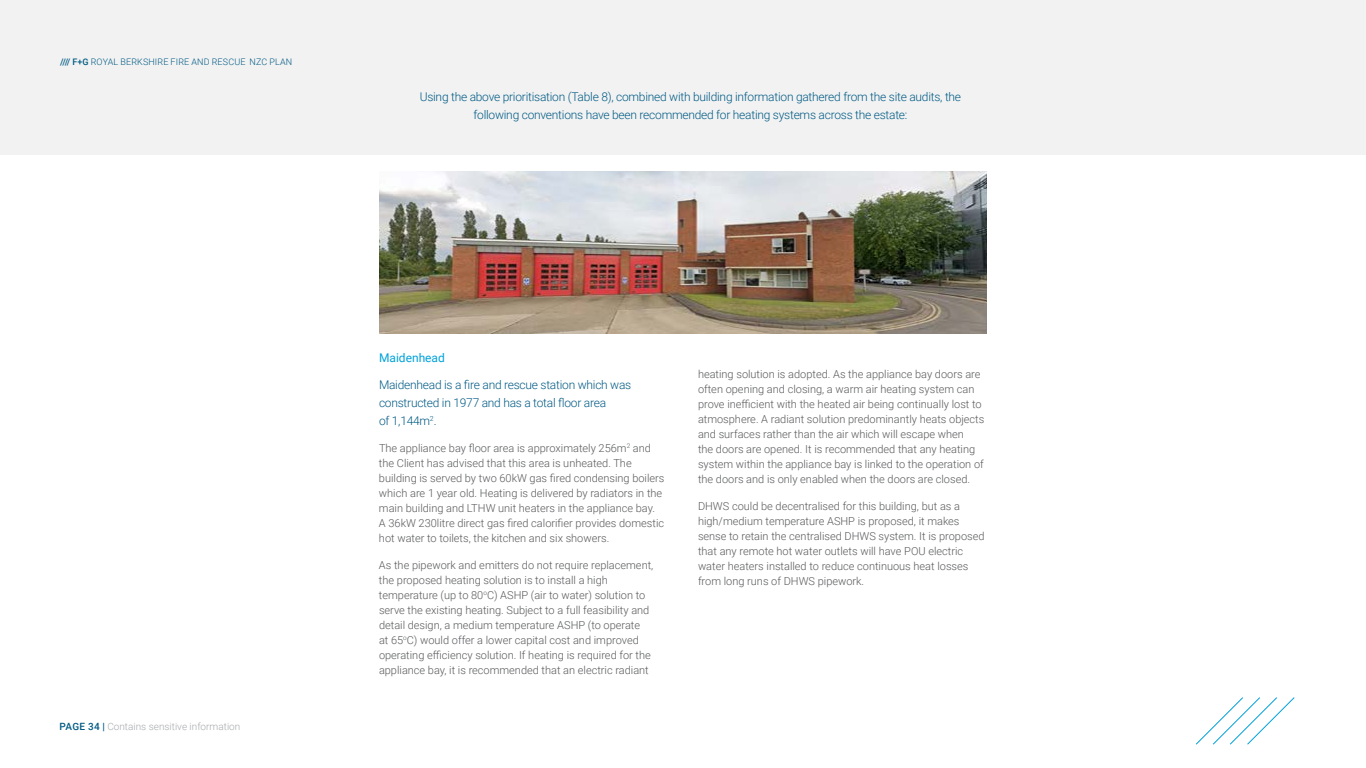
<style>
.page{position:relative;width:1366px;height:768px;background:#fff}
.page>*{position:absolute;margin:0;border:0;box-sizing:border-box;transform-origin:0 0}
.t1{font:300 12px/18px "Roboto";letter-spacing:-.02em;color:#005a84}
.t2{font:12px "Roboto";color:#00a2db}
.t3{font:300 11px/15px "Roboto";color:#58595b}
.t4{font:300 10px "Roboto";color:#a7a9ac}
.t5{font:300 9px "Roboto";letter-spacing:.015em;color:#005a84}
.s1{font-weight:500}
.s2{font-weight:500;color:#005a84}
</style>
<div class="page">
<img style="left:379px;top:172px;width:608px;height:162px">
<div style="left:0;top:0;width:1366px;height:154px;background:#f2f2f2"></div>
<svg style="left:1196px;top:697px;width:98px;height:47px"></svg>
<p class="t5" style="left:60px;top:55px;width:234px"><span class="s1">//// F+G</span> ROYAL BERKSHIRE FIRE AND RESCUE NZC PLAN</p>
<p class="t1" style="left:420px;top:87px;width:543px;text-align:center">Using the above prioritisation (Table 8), combined with building information gathered from the site audits, the following conventions have been recommended for heating systems across the estate:</p>
<p class="t4" style="left:60px;top:720px;width:182px"><span class="s2">PAGE 34 |</span> Contains sensitive information</p>
<p class="t2" style="left:379px;top:349px;width:67px">Maidenhead</p>
<p class="t1" style="left:379px;top:375px;width:254px">Maidenhead is a fire and rescue station which was constructed in 1977 and has a total floor area<br>of 1,144m<sup>2</sup>.</p>
<p class="t3" style="left:379px;top:440px;width:287px">The appliance bay floor area is approximately 256m<sup>2</sup> and the Client has advised that this area is unheated. The building is served by two 60kW gas fired condensing boilers which are 1 year old. Heating is delivered by radiators in the main building and LTHW unit heaters in the appliance bay.<br>A 36kW 230litre direct gas fired calorifier provides domestic hot water to toilets, the kitchen and six showers.</p>
<p class="t3" style="left:379px;top:557px;width:276px">As the pipework and emitters do not require replacement, the proposed heating solution is to install a high temperature (up to 80<sup>o</sup>C) ASHP (air to water) solution to serve the existing heating. Subject to a full feasibility and detail design, a medium temperature ASHP (to operate<br>at 65<sup>o</sup>C) would offer a lower capital cost and improved operating efficiency solution. If heating is required for the appliance bay, it is recommended that an electric radiant</p>
<p class="t3" style="left:698px;top:366px;width:288px">heating solution is adopted. As the appliance bay doors are often opening and closing, a warm air heating system can prove inefficient with the heated air being continually lost to atmosphere. A radiant solution predominantly heats objects and surfaces rather than the air which will escape when<br>the doors are opened. It is recommended that any heating system within the appliance bay is linked to the operation of the doors and is only enabled when the doors are closed.</p>
<p class="t3" style="left:698px;top:498px;width:288px">DHWS could be decentralised for this building, but as a high/medium temperature ASHP is proposed, it makes sense to retain the centralised DHWS system. It is proposed that any remote hot water outlets will have POU electric water heaters installed to reduce continuous heat losses from long runs of DHWS pipework.</p>
</div>
